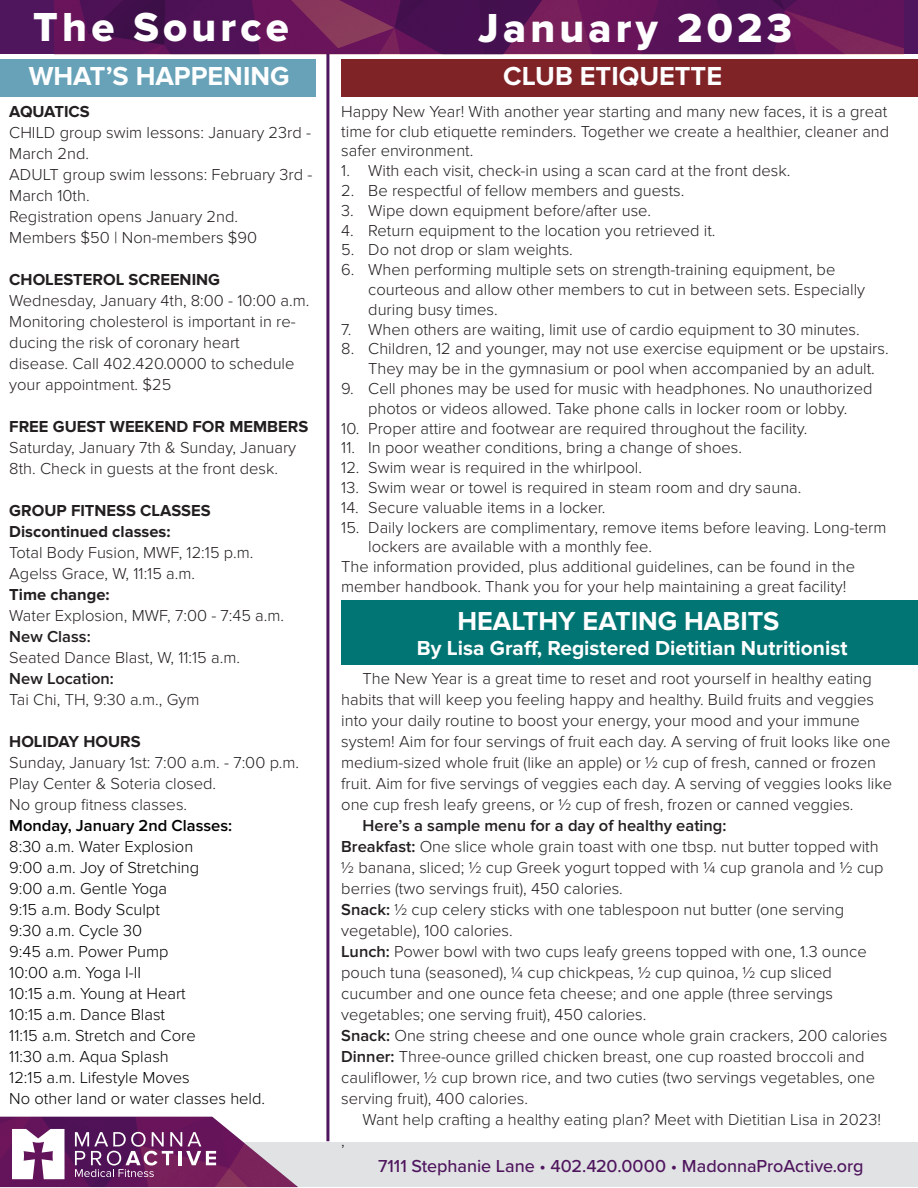
<style>
.page{position:relative;width:918px;height:1188px;background:#fff}
.page>*{position:absolute;margin:0;border:0;box-sizing:border-box;transform-origin:0 0}
.t1{font:42px "Proxima Nova Extrabld";letter-spacing:.1em;color:#fff}
.t2{font:700 27px "Proxima Nova";color:#fff}
.t3{font:700 21px "Proxima Nova";color:#fff}
.t4{font:500 18px "Proxima Nova";color:#4f165e}
.t5{font:300 16.5px/21px "Proxima Nova";color:#231f20}
.t6{font:300 16.5px/21px "Proxima Nova";color:#000}
.t7{font:700 16.5px/21px "Proxima Nova";color:#231f20}
.t8{font:600 16.5px "Proxima Nova";color:#000}
.t9{font:600 16.5px "Proxima Nova";color:#231f20}
.s1{font-weight:600}
.s2{font-weight:400}
</style>
<div class="page">
<div style="left:54px;top:1143px;width:864px;height:44px;background:#e1e2e4"></div>
<svg style="left:0;top:1117px;width:298px;height:70px"></svg>
<div style="left:0;top:0;width:918px;height:54px;background:#4f165e"></div>
<img style="left:54px;top:0;width:849px;height:54px">
<div style="left:0;top:59px;width:315px;height:38px;background:#67a2b8"></div>
<hr style="left:326px;top:54px;width:3px;height:1087px;background:#4f165e">
<div style="left:341px;top:600px;width:577px;height:64px;background:#007573"></div>
<div style="left:341px;top:59px;width:577px;height:38px;background:#7f2327"></div>
<h1 class="t1" style="left:33px;top:3px;width:257px">The Source</h1>
<h2 class="t2" style="left:29px;top:60px;width:262px">WHAT’S HAPPENING</h2>
<p class="t7" style="left:9px;top:101px;width:82px">AQUATICS</p>
<p class="t5" style="left:9px;top:122px;width:305px">CHILD group swim lessons: January 23rd -<br>March 2nd.<br>ADULT group swim lessons: February 3rd -<br>March 10th.<br>Registration opens January 2nd.<br>Members $50 | Non-members $90</p>
<p class="t7" style="left:9px;top:269px;width:212px">CHOLESTEROL SCREENING</p>
<p class="t5" style="left:9px;top:290px;width:302px">Wednesday, January 4th, 8:00 - 10:00 a.m.<br>Monitoring cholesterol is important in re&shy;ducing the risk of coronary heart<br>disease. Call 402.420.0000 to schedule your appointment. $25</p>
<p class="t7" style="left:9px;top:416px;width:300px">FREE GUEST WEEKEND FOR MEMBERS</p>
<p class="t5" style="left:9px;top:437px;width:288px">Saturday, January 7th &amp; Sunday, January<br>8th. Check in guests at the front desk.</p>
<p class="t7" style="left:9px;top:500px;width:203px">GROUP FITNESS CLASSES<br>Discontinued classes:</p>
<p class="t5" style="left:9px;top:542px;width:246px">Total Body Fusion, MWF, 12:15 p.m.<br>Agelss Grace, W, 11:15 a.m.</p>
<p class="t7" style="left:9px;top:584px;width:102px">Time change:</p>
<p class="t5" style="left:9px;top:605px;width:276px">Water Explosion, MWF, 7:00 - 7:45 a.m.</p>
<p class="t9" style="left:9px;top:627px;width:83px">New Class:</p>
<p class="t5" style="left:9px;top:647px;width:232px">Seated Dance Blast, W, 11:15 a.m.</p>
<p class="t9" style="left:9px;top:669px;width:106px">New Location:</p>
<p class="t5" style="left:9px;top:689px;width:192px">Tai Chi, TH, 9:30 a.m., Gym</p>
<p class="t7" style="left:9px;top:731px;width:133px">HOLIDAY HOURS</p>
<p class="t5" style="left:9px;top:752px;width:291px">Sunday, January 1st: 7:00 a.m. - 7:00 p.m.<br>Play Center &amp; Soteria closed.<br>No group fitness classes.</p>
<p class="t8" style="left:9px;top:816px;width:224px">Monday, January 2nd Classes:</p>
<p class="t6" style="left:9px;top:836px;width:257px">8:30 a.m. Water Explosion<br>9:00 a.m. Joy of Stretching<br>9:00 a.m. Gentle Yoga<br>9:15 a.m. Body Sculpt<br>9:30 a.m. Cycle 30<br>9:45 a.m. Power Pump<br>10:00 a.m. Yoga I-II<br>10:15 a.m. Young at Heart<br>10:15 a.m. Dance Blast<br>11:15 a.m. Stretch and Core<br>11:30 a.m. Aqua Splash<br>12:15 a.m. Lifestyle Moves<br>No other land or water classes held.</p>
<h1 class="t1" style="left:478px;top:4px;width:315px">January 2023</h1>
<h2 class="t2" style="left:503px;top:60px;width:220px">CLUB ETIQUETTE</h2>
<p class="t5" style="left:341px;top:102px;width:550px;line-height:19.8px;text-align:justify">Happy New Year! With another year starting and many new faces, it is a great time for club etiquette reminders. Together we create a healthier, cleaner and safer environment.</p>
<p class="t5" style="left:341px;top:160px;width:451px">1. With each visit, check-in using a scan card at the front desk.</p>
<p class="t5" style="left:341px;top:180px;width:345px">2. Be respectful of fellow members and guests.</p>
<p class="t5" style="left:341px;top:200px;width:311px">3. Wipe down equipment before/after use.</p>
<p class="t5" style="left:341px;top:220px;width:376px">4. Return equipment to the location you retrieved it.</p>
<p class="t5" style="left:341px;top:240px;width:233px">5. Do not drop or slam weights.</p>
<p class="t5" style="left:368px;top:260px;width:498px;line-height:19.8px;text-indent:-27px">6. When performing multiple sets on strength-training equipment, be courteous and allow other members to cut in between sets. Especially during busy times.</p>
<p class="t5" style="left:341px;top:319px;width:520px">7. When others are waiting, limit use of cardio equipment to 30 minutes.</p>
<p class="t5" style="left:368px;top:339px;width:522px;line-height:19.8px;text-indent:-27px">8. Children, 12 and younger, may not use exercise equipment or be upstairs.<br>They may be in the gymnasium or pool when accompanied by an adult.</p>
<p class="t5" style="left:341px;top:379px;width:533px;line-height:19.8px;text-align:center">9. Cell phones may be used for music with headphones. No unauthorized photos or videos allowed. Take phone calls in locker room or lobby.</p>
<p class="t5" style="left:341px;top:418px;width:468px">10. Proper attire and footwear are required throughout the facility.</p>
<p class="t5" style="left:341px;top:438px;width:402px">11. In poor weather conditions, bring a change of shoes.</p>
<p class="t5" style="left:341px;top:457px;width:302px">12. Swim wear is required in the whirlpool.</p>
<p class="t5" style="left:341px;top:477px;width:462px">13. Swim wear or towel is required in steam room and dry sauna.</p>
<p class="t5" style="left:341px;top:497px;width:266px">14. Secure valuable items in a locker.</p>
<p class="t5" style="left:341px;top:517px;width:547px">15. Daily lockers are complimentary, remove items before leaving. Long-term</p>
<p class="t5" style="left:368px;top:537px;width:285px">lockers are available with a monthly fee.</p>
<p class="t5" style="left:341px;top:556px;width:515px">The information provided, plus additional guidelines, can be found in the</p>
<p class="t5" style="left:341px;top:576px;width:507px">member handbook. Thank you for your help maintaining a great facility!</p>
<h2 class="t2" style="left:457px;top:606px;width:323px">HEALTHY EATING HABITS</h2>
<p class="t3" style="left:417px;top:636px;width:432px">By Lisa Graff, Registered Dietitian Nutritionist</p>
<p class="t5" style="left:341px;top:668px;width:552px;text-indent:21px">The New Year is a great time to reset and root yourself in healthy eating habits that will keep you feeling happy and healthy. Build fruits and veggies into your daily routine to boost your energy, your mood and your immune system! Aim for four servings of fruit each day. A serving of fruit looks like one medium-sized whole fruit (like an apple) or ½ cup of fresh, canned or frozen fruit. Aim for five servings of veggies each day. A serving of veggies looks like one cup fresh leafy greens, or ½ cup of fresh, frozen or canned veggies.</p>
<p class="t5" style="left:341px;top:815px;width:548px;text-indent:21px"><span class="s1">Here’s a sample menu for a day of healthy eating:<br>Breakfast:</span> One slice whole grain toast with one tbsp. nut butter topped with ½ banana, sliced; ½ cup Greek yogurt topped with ¼ cup granola and ½ cup berries (two servings fruit), 450 calories.<br><span class="s1">Snack:</span> ½ cup celery sticks with one tablespoon nut butter (one serving vegetable), 100 calories.<br><span class="s1">Lunch:</span> Power bowl with two cups leafy greens topped with one, 1.3 ounce pouch tuna (seasoned), ¼ cup chickpeas, ½ cup quinoa, ½ cup sliced cucumber and one ounce feta cheese; and one apple (three servings vegetables; one serving fruit), 450 calories.<br><span class="s1">Snack:</span> One string cheese and one ounce whole grain crackers, 200 calories <span class="s1">Dinner:</span> Three-ounce grilled chicken breast, one cup roasted broccoli and cauliflower, ½ cup brown rice, and two cuties (two servings vegetables, one serving fruit), 400 calories.</p>
<p class="t5" style="left:363px;top:1109px;width:520px">Want help crafting a healthy eating plan? Meet with Dietitian Lisa in 2023!</p>
<p class="t5" style="left:341px;top:1130px;width:5px">,</p>
<p class="t4" style="left:378px;top:1152px;width:487px">7111 Stephanie Lane <span class="s2">•</span> 402.420.0000 <span class="s2">•</span> MadonnaProActive.org</p>
</div>
